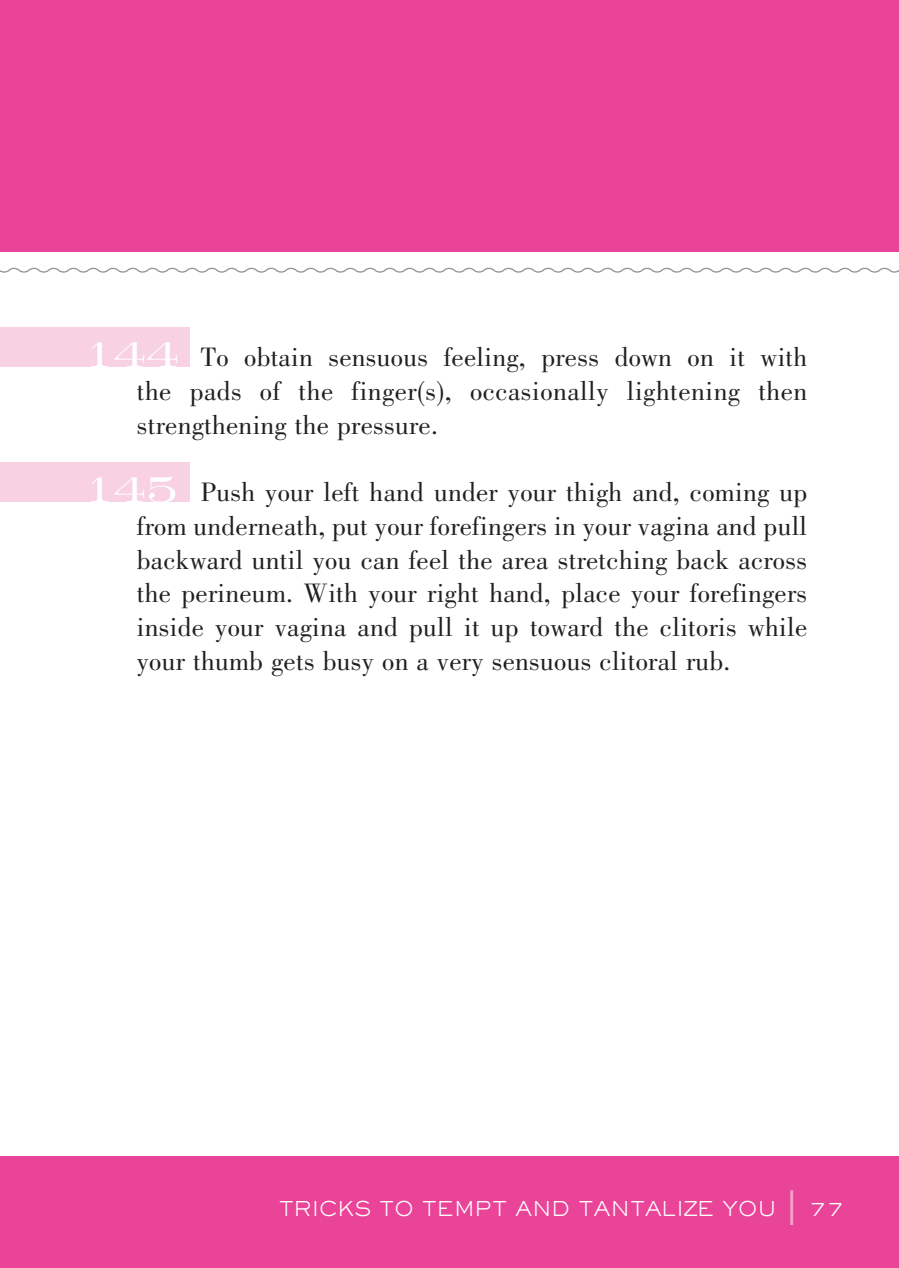
<style>
.page{position:relative;width:899px;height:1268px;background:#fff}
.page>*{position:absolute;margin:0;border:0;box-sizing:border-box;transform-origin:0 0}
.t1{font:40px "AT Sackers Light Roman";letter-spacing:.01em;color:#fff}
.t2{font:27.5px/33.8px "Bodoni";letter-spacing:.01em;color:#231f20;text-align:justify}
.t3{font:300 20px "AT Sackers Gothic";color:#fff}
</style>
<div class="page">
<div style="left:0;top:0;width:899px;height:251px;background:#ea4498"></div>
<div style="left:0;top:1155px;width:899px;height:113px;background:#ea4498"></div>
<svg style="left:0;top:267px;width:899px;height:6px"></svg>
<div style="left:0;top:327px;width:189px;height:39px;background:#f8d1e2"></div>
<div style="left:0;top:462px;width:189px;height:39px;background:#f8d1e2"></div>
<h1 class="t1" style="left:87px;top:327px;width:93px">144</h1>
<p class="t2" style="left:137px;top:340px;width:672px;text-indent:64px">To obtain sensuous feeling, press down on it with the pads of the finger(s), occasionally lightening then strengthening the pressure.</p>
<h1 class="t1" style="left:87px;top:462px;width:93px">145</h1>
<p class="t2" style="left:137px;top:475px;width:672px;text-indent:64px">Push your left hand under your thigh and, coming up from underneath, put your forefingers in your vagina and pull backward until you can feel the area stretching back across the perineum. With your right hand, place your forefingers inside your vagina and pull it up toward the clitoris while your thumb gets busy on a very sensuous clitoral rub.</p>
<p class="t3" style="left:279px;top:1195px;width:499px">TRICKS TO TEMPT AND TANTALIZE YOU</p>
<p class="t3" style="left:809px;top:1195px;width:37px">77</p>
</div>
